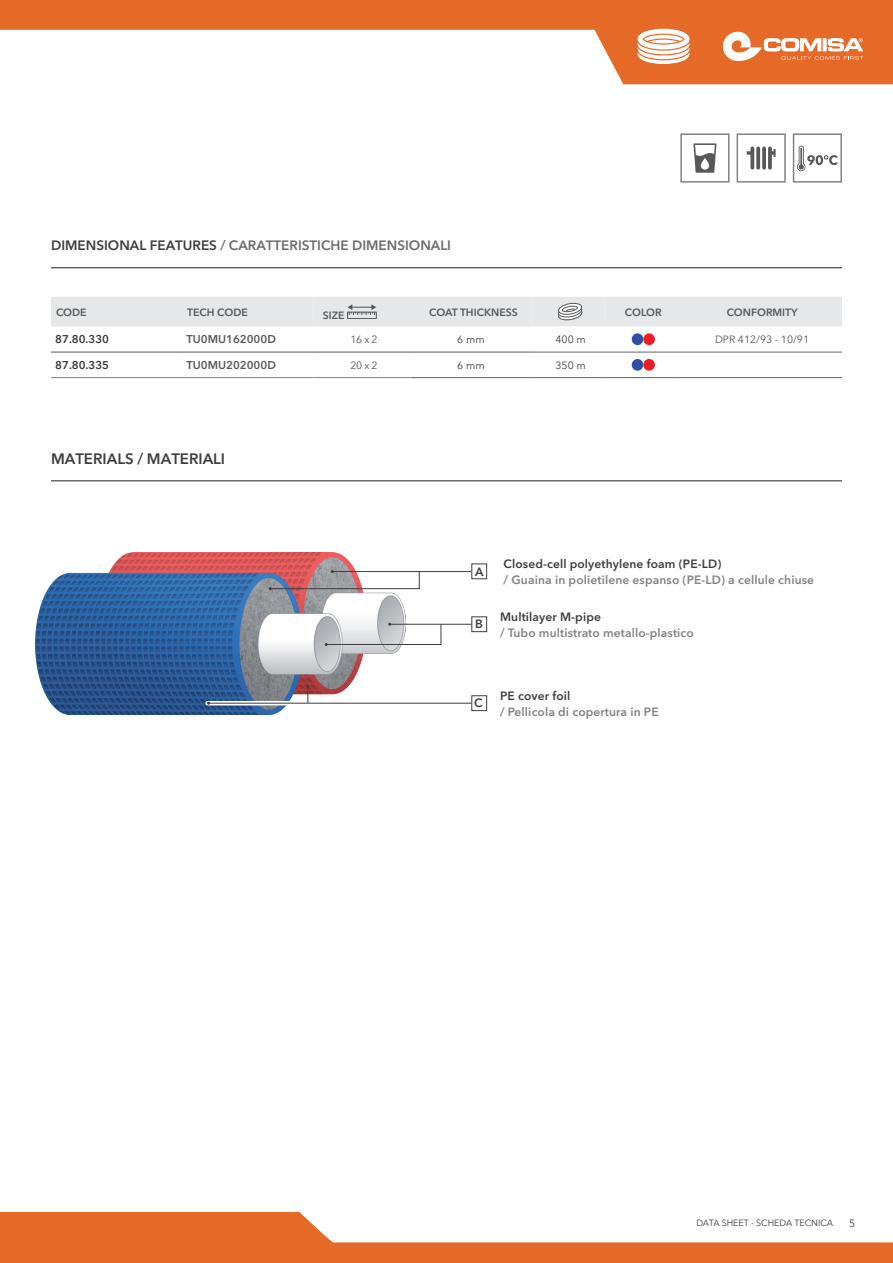
<style>
.page{position:relative;width:893px;height:1263px;background:#fff}
.page>*{position:absolute;margin:0;border:0;box-sizing:border-box;transform-origin:0 0}
.t1{font:600 15px "Avenir Next LT Pro";color:#3e3e3f}
.t2{font:600 13.5px "Avenir Next LT Pro";color:#6c6d70}
.t3{font:600 12px "Avenir Next LT Pro";letter-spacing:.01em;color:#808285}
.t4{font:600 12px "Avenir Next LT Pro";letter-spacing:.01em;color:#3e3e3f}
.t5{font:600 11.25px "Avenir Next LT Pro";color:#57585a}
.t6{font:600 11.25px "Avenir Next LT Pro";color:#383839}
.t7{font:600 10.5px "Avenir Next LT Pro";color:#57585a}
.t8{font:10.5px "Avenir Next LT Pro";color:#57585a}
.t9{font:10.5px "Avenir Next LT Pro";color:#3e3e3f}
.t10{font:10.5px "Avenir Next LT Pro";color:#383839}
.t11{font:9px "Avenir Next LT Pro";color:#383839}
.s1{color:#3e3e3f}
</style>
<div class="page">
<svg style="left:0;top:0;width:893px;height:84px;fill:#e56a27"></svg>
<svg style="left:723px;top:32px;width:140px;height:29px"></svg>
<svg style="left:0;top:1212px;width:893px;height:51px;fill:#e56a27"></svg>
<svg style="left:638px;top:29px;width:51px;height:35px"></svg>
<img style="left:36px;top:553px;width:370px;height:162px">
<svg style="left:797px;top:146px;width:41px;height:25px"></svg>
<div style="left:793px;top:133px;width:49px;height:50px;border:2px solid #808285"></div>
<svg style="left:756px;top:147px;width:4px;height:23px"></svg>
<svg style="left:762px;top:147px;width:4px;height:23px"></svg>
<svg style="left:747px;top:147px;width:7px;height:23px"></svg>
<svg style="left:768px;top:147px;width:8px;height:23px"></svg>
<div style="left:737px;top:133px;width:49px;height:50px;border:2px solid #808285"></div>
<svg style="left:693px;top:143px;width:23px;height:30px"></svg>
<div style="left:680px;top:133px;width:49px;height:50px;border:2px solid #808285"></div>
<div style="left:471px;top:563px;width:16px;height:16px;border:1px solid #3e3e3f"></div>
<div style="left:471px;top:695px;width:16px;height:16px;border:1px solid #3e3e3f"></div>
<div style="left:471px;top:616px;width:16px;height:16px;border:1px solid #3e3e3f"></div>
<hr style="left:332px;top:571px;width:139px;height:1px;background:#3e3e3f">
<hr style="left:390px;top:624px;width:82px;height:1px;background:#3e3e3f">
<svg style="left:325px;top:623px;width:117px;height:23px"></svg>
<svg style="left:269px;top:570px;width:151px;height:20px"></svg>
<svg style="left:51px;top:297px;width:791px;height:81px"></svg>
<div style="left:632px;top:333px;width:11px;height:12px;background:#2e50a2;border-radius:50%"></div>
<div style="left:643px;top:333px;width:12px;height:12px;background:#ee1d23;border-radius:50%"></div>
<div style="left:632px;top:359px;width:11px;height:12px;background:#2e50a2;border-radius:50%"></div>
<div style="left:643px;top:359px;width:12px;height:12px;background:#ee1d23;border-radius:50%"></div>
<svg style="left:208px;top:701px;width:256px;height:4px"></svg>
<hr style="left:209px;top:703px;width:263px;height:1px;background:#3e3e3f">
<svg style="left:306px;top:685px;width:3px;height:18px"></svg>
<hr style="left:51px;top:481px;width:791px;height:1px;background:#231f20">
<hr style="left:51px;top:267px;width:791px;height:1px;background:#231f20">
<p class="t2" style="left:51px;top:238px;width:402px"><span class="s1">DIMENSIONAL FEATURES</span> / CARATTERISTICHE DIMENSIONALI</p>
<p class="t7" style="left:56px;top:306px;width:32px">CODE</p>
<p class="t7" style="left:187px;top:306px;width:62px">TECH CODE</p>
<p class="t7" style="left:323px;top:309px;width:23px">SIZE</p>
<p class="t7" style="left:429px;top:306px;width:90px">COAT THICKNESS</p>
<p class="t7" style="left:625px;top:306px;width:38px">COLOR</p>
<p class="t7" style="left:727px;top:306px;width:72px">CONFORMITY</p>
<p class="t6" style="left:55px;top:333px;width:55px">87.80.330</p>
<p class="t5" style="left:186px;top:333px;width:91px">TU0MU162000D</p>
<p class="t8" style="left:350px;top:333px;width:29px">16 x 2</p>
<p class="t9" style="left:457px;top:333px;width:29px">6 mm</p>
<p class="t9" style="left:555px;top:333px;width:32px">400 m</p>
<p class="t8" style="left:715px;top:333px;width:96px">DPR 412/93 - 10/91</p>
<p class="t6" style="left:55px;top:358px;width:55px">87.80.335</p>
<p class="t5" style="left:186px;top:358px;width:91px">TU0MU202000D</p>
<p class="t8" style="left:350px;top:359px;width:29px">20 x 2</p>
<p class="t9" style="left:457px;top:359px;width:29px">6 mm</p>
<p class="t9" style="left:555px;top:359px;width:32px">350 m</p>
<p class="t1" style="left:51px;top:449px;width:176px">MATERIALS / MATERIALI</p>
<p class="t4" style="left:475px;top:565px;width:10px">A</p>
<p class="t4" style="left:475px;top:617px;width:9px">B</p>
<p class="t4" style="left:504px;top:557px;width:219px">Closed-cell polyethylene foam (PE-LD)</p>
<p class="t3" style="left:504px;top:572px;width:312px">/ Guaina in polietilene espanso (PE-LD) a cellule chiuse</p>
<p class="t4" style="left:500px;top:609px;width:102px">Multilayer M-pipe</p>
<p class="t3" style="left:500px;top:625px;width:195px">/ Tubo multistrato metallo-plastico</p>
<p class="t4" style="left:474px;top:696px;width:10px">C</p>
<p class="t4" style="left:500px;top:688px;width:72px">PE cover foil</p>
<p class="t3" style="left:500px;top:704px;width:160px">/ Pellicola di copertura in PE</p>
<p class="t11" style="left:696px;top:1217px;width:138px">DATA SHEET - SCHEDA TECNICA</p>
<p class="t10" style="left:849px;top:1216px;width:8px">5</p>
</div>
